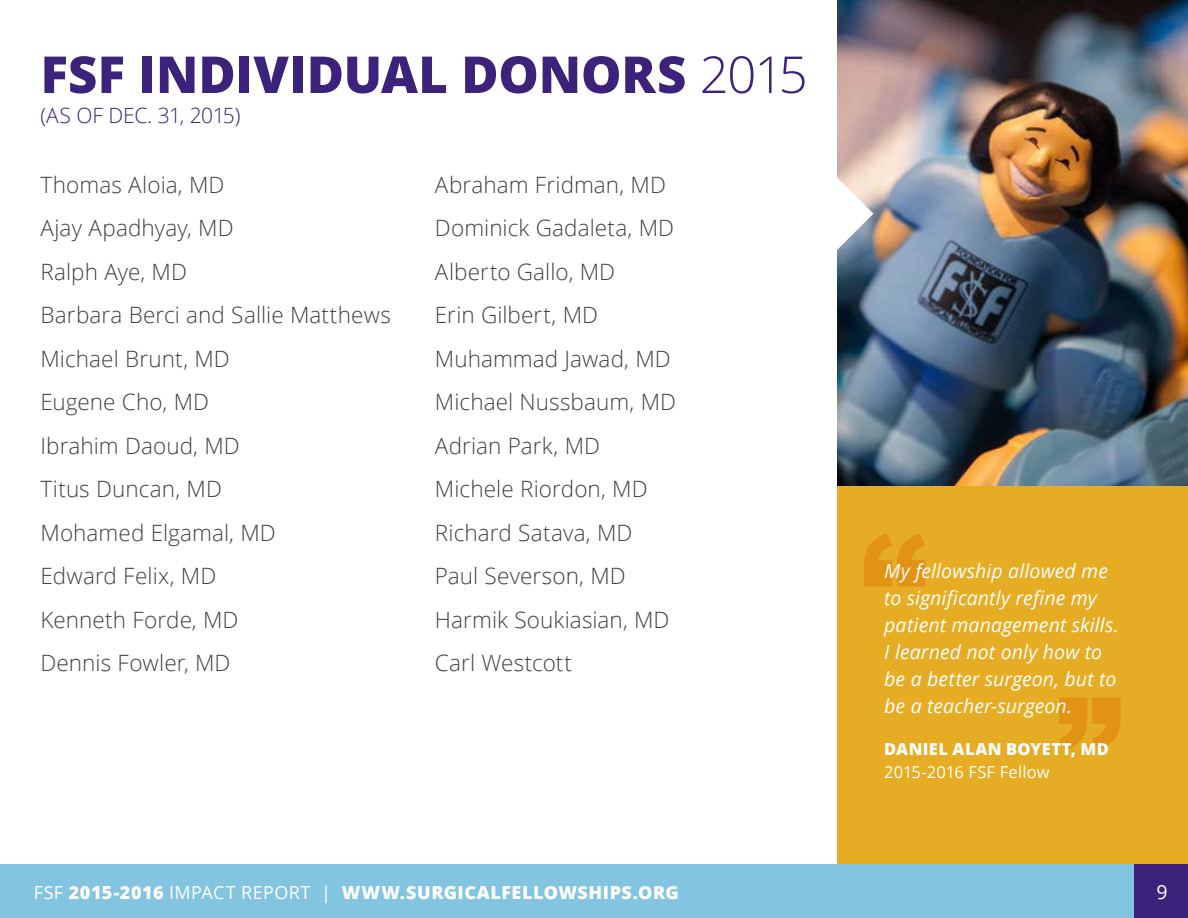
<style>
.page{position:relative;width:1188px;height:918px;background:#fff}
.page>*{position:absolute;margin:0;border:0;box-sizing:border-box;transform-origin:0 0}
.header_01{font:800 51px "Open Sans";letter-spacing:-.005em;color:#3d227b}
.body{font:300 22.5px "Open Sans";letter-spacing:.005em;color:#414042}
.header_01-2{font:300 21px "Open Sans";letter-spacing:-.015em;color:#3d227b}
.quotes{font:italic 19.5px/27px "Open Sans";letter-spacing:.005em;color:#fff}
.t1{font:19.5px "Open Sans";color:#fff}
.t2{font:800 18px "Open Sans";letter-spacing:.03em;color:#fff}
.body-2{font:800 16.5px/22.5px "Open Sans";letter-spacing:.025em;color:#fff}
.s1{font-weight:300}
.s2{font-weight:400}
</style>
<div class="page">
<div style="left:0;top:864px;width:1188px;height:54px;background:#83c4e0"></div>
<div style="left:1134px;top:864px;width:54px;height:54px;background:#3d227b"></div>
<div style="left:837px;top:0;width:351px;height:864px;background:#e6ac23"></div>
<img style="left:837px;top:0;width:351px;height:486px">
<svg style="left:864px;top:533px;width:61px;height:53px"></svg>
<svg style="left:1059px;top:697px;width:62px;height:54px"></svg>
<svg style="left:837px;top:175px;width:36px;height:77px;background:#d7d7d9"></svg>
<p class="header_01" style="left:40px;top:36px;width:769px">FSF INDIVIDUAL DONORS <span class="s1">2015</span></p>
<p class="header_01-2" style="left:40px;top:101px;width:201px">(AS OF DEC. 31, 2015)</p>
<p class="body" style="left:40px;top:169px;width:185px">Thomas Aloia, MD</p>
<p class="body" style="left:40px;top:213px;width:195px">Ajay Apadhyay, MD</p>
<p class="body" style="left:40px;top:256px;width:148px">Ralph Aye, MD</p>
<p class="body" style="left:40px;top:300px;width:352px">Barbara Berci and Sallie Matthews</p>
<p class="body" style="left:40px;top:343px;width:191px">Michael Brunt, MD</p>
<p class="body" style="left:40px;top:387px;width:170px">Eugene Cho, MD</p>
<p class="body" style="left:40px;top:430px;width:201px">Ibrahim Daoud, MD</p>
<p class="body" style="left:40px;top:474px;width:183px">Titus Duncan, MD</p>
<p class="body" style="left:40px;top:517px;width:237px">Mohamed Elgamal, MD</p>
<p class="body" style="left:40px;top:561px;width:177px">Edward Felix, MD</p>
<p class="body" style="left:40px;top:604px;width:199px">Kenneth Forde, MD</p>
<p class="body" style="left:40px;top:648px;width:192px">Dennis Fowler, MD</p>
<p class="body" style="left:435px;top:169px;width:233px">Abraham Fridman, MD</p>
<p class="body" style="left:435px;top:213px;width:241px">Dominick Gadaleta, MD</p>
<p class="body" style="left:435px;top:256px;width:182px">Alberto Gallo, MD</p>
<p class="body" style="left:435px;top:300px;width:165px">Erin Gilbert, MD</p>
<p class="body" style="left:435px;top:343px;width:237px">Muhammad Jawad, MD</p>
<p class="body" style="left:435px;top:387px;width:243px">Michael Nussbaum, MD</p>
<p class="body" style="left:435px;top:430px;width:167px">Adrian Park, MD</p>
<p class="body" style="left:435px;top:474px;width:214px">Michele Riordon, MD</p>
<p class="body" style="left:435px;top:517px;width:199px">Richard Satava, MD</p>
<p class="body" style="left:435px;top:561px;width:192px">Paul Severson, MD</p>
<p class="body" style="left:435px;top:604px;width:236px">Harmik Soukiasian, MD</p>
<p class="body" style="left:435px;top:648px;width:139px">Carl Westcott</p>
<p class="quotes" style="left:884px;top:556px;width:236px">My fellowship allowed me to significantly refine my patient management skills.<br>I learned not only how to be a better surgeon, but to be a teacher-surgeon.</p>
<p class="body-2" style="left:884px;top:737px;width:226px">DANIEL ALAN BOYETT, MD<br><span class="s2">2015-2016 FSF Fellow</span></p>
<p class="t2" style="left:34px;top:879px;width:646px"><span class="s2">FSF</span> 2015-2016 <span class="s2">IMPACT REPORT |</span> WWW.SURGICALFELLOWSHIPS.ORG</p>
<p class="t1" style="left:1157px;top:879px;width:13px">9</p>
</div>
